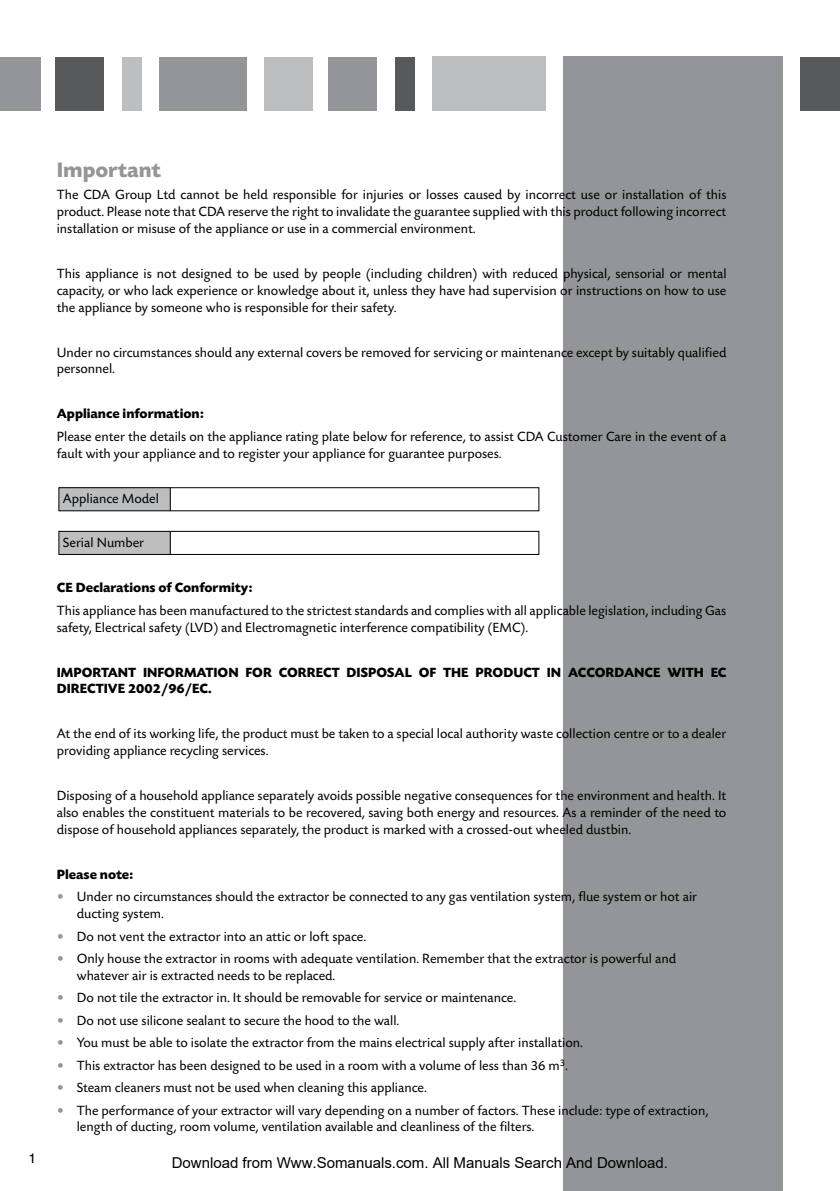
<style>
.page{position:relative;width:840px;height:1191px;background:#fff}
.page>*{position:absolute;margin:0;border:0;box-sizing:border-box;transform-origin:0 0}
.t1{font:700 22px "Today SB";color:#939598}
.t2{font:15px "Arial";color:#000}
.t3{font:14px/16.8px "Today SB";color:#000}
.t4{font:700 14px/16.8px "Today SB";color:#000}
.t5{font:14px "Helvetica";color:#000}
.s1{color:#939598}
</style>
<div class="page">
<div style="left:800px;top:57px;width:39px;height:53px;background:#58595b"></div>
<div style="left:563px;top:57px;width:219px;height:1134px;background:#939598"></div>
<div style="left:394px;top:57px;width:20px;height:53px;background:#58595b"></div>
<div style="left:328px;top:57px;width:48px;height:53px;background:#939598"></div>
<div style="left:264px;top:57px;width:48px;height:53px;background:#bcbec0"></div>
<div style="left:159px;top:57px;width:88px;height:53px;background:#939598"></div>
<div style="left:122px;top:57px;width:19px;height:53px;background:#bcbec0"></div>
<div style="left:56px;top:57px;width:48px;height:53px;background:#58595b"></div>
<div style="left:0;top:57px;width:40px;height:53px;background:#939598"></div>
<div style="left:432px;top:57px;width:113px;height:54px;background:#bcbec0"></div>
<div style="left:59px;top:487px;width:111px;height:24px;background:#bcbec0"></div>
<div style="left:58px;top:487px;width:481px;height:24px;border:1px solid #000"></div>
<svg style="left:170px;top:487px;width:1px;height:23px"></svg>
<div style="left:59px;top:531px;width:111px;height:23px;background:#bcbec0"></div>
<div style="left:58px;top:531px;width:481px;height:24px;border:1px solid #000"></div>
<svg style="left:170px;top:531px;width:1px;height:23px"></svg>
<h1 class="t1" style="left:57px;top:158px;width:106px">Important</h1>
<p class="t3" style="left:57px;top:187px;width:671px;text-align:justify">The CDA Group Ltd cannot be held responsible for injuries or losses caused by incorrect use or installation of this product. Please note that CDA reserve the right to invalidate the guarantee supplied with this product following incorrect installation or misuse of the appliance or use in a commercial environment.</p>
<p class="t3" style="left:57px;top:265px;width:671px;text-align:justify">This appliance is not designed to be used by people (including children) with reduced physical, sensorial or mental capacity, or who lack experience or knowledge about it, unless they have had supervision or instructions on how to use the appliance by someone who is responsible for their safety.</p>
<p class="t3" style="left:57px;top:344px;width:671px">Under no circumstances should any external covers be removed for servicing or maintenance except by suitably qualified personnel.</p>
<p class="t4" style="left:57px;top:406px;width:148px">Appliance information:</p>
<p class="t3" style="left:57px;top:428px;width:670px">Please enter the details on the appliance rating plate below for reference, to assist CDA Customer Care in the event of a fault with your appliance and to register your appliance for guarantee purposes.</p>
<p class="t3" style="left:63px;top:490px;width:97px">Appliance Model</p>
<p class="t3" style="left:63px;top:535px;width:83px">Serial Number</p>
<p class="t4" style="left:57px;top:580px;width:197px">CE Declarations of Conformity:</p>
<p class="t3" style="left:57px;top:602px;width:670px">This appliance has been manufactured to the strictest standards and complies with all applicable legislation, including Gas safety, Electrical safety (LVD) and Electromagnetic interference compatibility (EMC).</p>
<p class="t4" style="left:57px;top:664px;width:671px">IMPORTANT INFORMATION FOR CORRECT DISPOSAL OF THE PRODUCT IN ACCORDANCE WITH EC<br>DIRECTIVE 2002/96/EC.</p>
<p class="t3" style="left:57px;top:726px;width:670px">At the end of its working life, the product must be taken to a special local authority waste collection centre or to a dealer providing appliance recycling services.</p>
<p class="t3" style="left:57px;top:788px;width:670px;text-align:justify">Disposing of a household appliance separately avoids possible negative consequences for the environment and health. It also enables the constituent materials to be recovered, saving both energy and resources. As a reminder of the need to dispose of household appliances separately, the product is marked with a crossed-out wheeled dustbin.</p>
<p class="t4" style="left:57px;top:866px;width:78px">Please note:</p>
<p class="t3" style="left:77px;top:889px;width:621px;text-indent:-20px"><span class="s1">•</span> Under no circumstances should the extractor be connected to any gas ventilation system, flue system or hot air ducting system.</p>
<p class="t3" style="left:57px;top:928px;width:311px"><span class="s1">•</span> Do not vent the extractor into an attic or loft space.</p>
<p class="t3" style="left:77px;top:950px;width:600px;text-indent:-20px"><span class="s1">•</span> Only house the extractor in rooms with adequate ventilation. Remember that the extractor is powerful and whatever air is extracted needs to be replaced.</p>
<p class="t3" style="left:57px;top:990px;width:460px"><span class="s1">•</span> Do not tile the extractor in. It should be removable for service or maintenance.</p>
<p class="t3" style="left:57px;top:1012px;width:344px"><span class="s1">•</span> Do not use silicone sealant to secure the hood to the wall.</p>
<p class="t3" style="left:57px;top:1034px;width:527px"><span class="s1">•</span> You must be able to isolate the extractor from the mains electrical supply after installation.</p>
<p class="t3" style="left:57px;top:1057px;width:512px"><span class="s1">•</span> This extractor has been designed to be used in a room with a volume of less than 36 m<sup>3</sup>.</p>
<p class="t3" style="left:57px;top:1079px;width:371px"><span class="s1">•</span> Steam cleaners must not be used when cleaning this appliance.</p>
<p class="t3" style="left:77px;top:1102px;width:633px;text-indent:-20px"><span class="s1">•</span> The performance of your extractor will vary depending on a number of factors. These include: type of extraction, length of ducting, room volume, ventilation available and cleanliness of the filters.</p>
<p class="t5" style="left:28px;top:1145px;width:9px">1</p>
<p class="t2" style="left:172px;top:1154px;width:497px">Download from Www.Somanuals.com. All Manuals Search And Download.</p>
</div>
